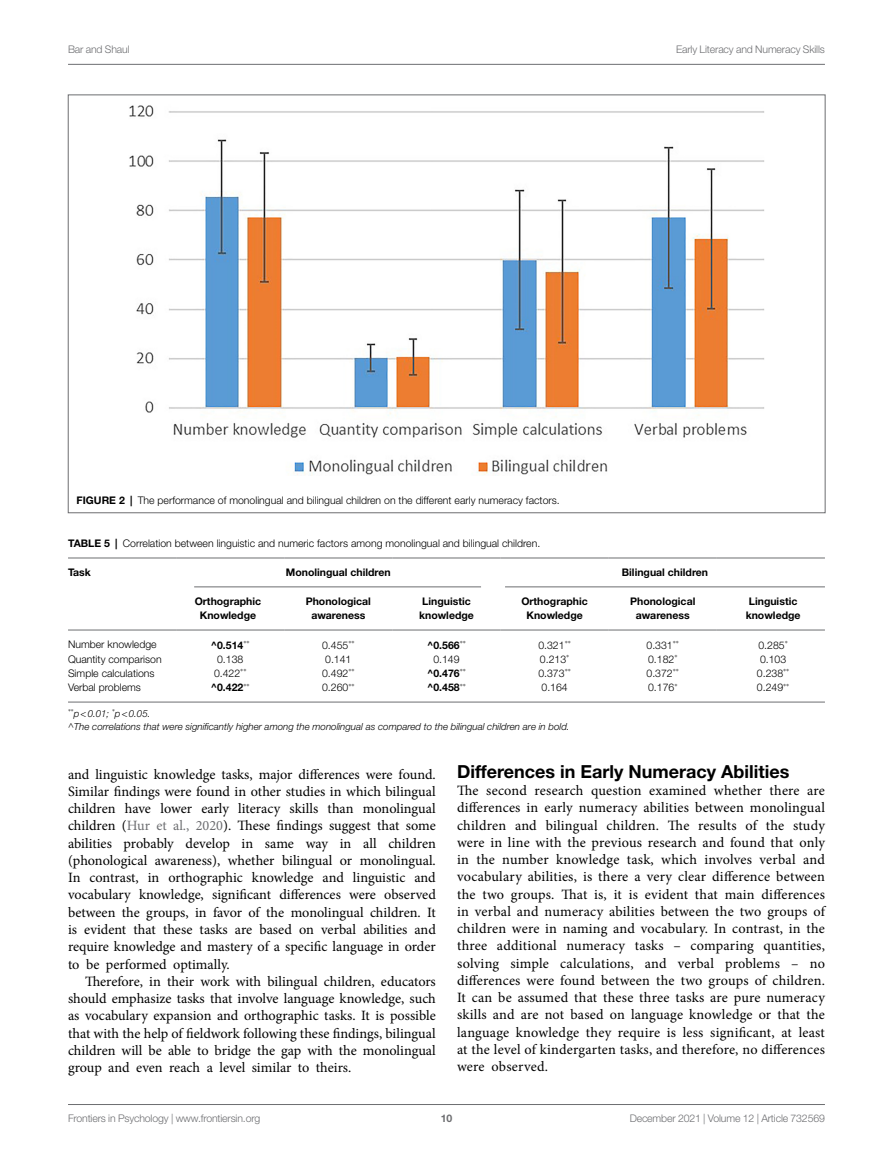
<style>
.page{position:relative;width:893px;height:1170px;background:#fff}
.page>*{position:absolute;margin:0;border:0;box-sizing:border-box;transform-origin:0 0}
.HEAD_2{font:700 18px "Helvetica Neue LT Std";color:#000}
.TEXT{font:14.25px/17.2px "Minion Pro";color:#000;text-align:justify}
.TEXT_FLUSH{font:14.25px/17.2px "Minion Pro";letter-spacing:.015em;color:#000;text-align:justify}
.TB_TX{font:300 10.5px "Helvetica Neue LT Std";color:#000}
.TB_CH{font:700 10.5px/14.2px "Helvetica Neue LT Std";color:#000;text-align:center}
.t1{font:300 10.5px "Helvetica Neue LT Std";letter-spacing:-.015em;color:#6d6e71}
.FIG_LEG{font:300 10.5px "Helvetica Neue LT Std";color:#000}
.TT_NO_RULE{font:300 10.5px "Helvetica Neue LT Std";color:#000}
.TB_TX-2{font:700 10.5px "Helvetica Neue LT Std";color:#000}
.TB_STH{font:700 10.5px "Helvetica Neue LT Std";color:#000}
.t2{font:700 10.5px "Helvetica Neue LT Std";color:#6d6e71}
.TFN_Continued{font:italic 300 9.75px "Helvetica Neue LT Std";color:#000}
.TFN{font:italic 300 9.75px "Helvetica Neue LT Std";color:#000}
.s1{font-weight:700}
.s2{color:#6d6e71}
</style>
<div class="page">
<hr style="left:68px;top:64px;width:757px;height:1px;background:#6d6e71">
<hr style="left:68px;top:1104px;width:757px;height:1px;background:#6d6e71">
<img style="left:129px;top:105px;width:636px;height:370px">
<hr style="left:68px;top:701px;width:757px;height:1px;background:#6d6e71">
<hr style="left:176px;top:557px;width:108px;height:1px;background:#6d6e71">
<hr style="left:284px;top:557px;width:108px;height:1px;background:#6d6e71">
<hr style="left:392px;top:557px;width:109px;height:1px;background:#6d6e71">
<hr style="left:501px;top:557px;width:108px;height:1px;background:#6d6e71">
<hr style="left:609px;top:557px;width:108px;height:1px;background:#6d6e71">
<hr style="left:717px;top:557px;width:108px;height:1px;background:#6d6e71">
<hr style="left:68px;top:557px;width:108px;height:1px;background:#6d6e71">
<hr style="left:68px;top:629px;width:108px;height:1px;background:#6d6e71">
<hr style="left:284px;top:629px;width:108px;height:1px;background:#6d6e71">
<hr style="left:392px;top:629px;width:109px;height:1px;background:#6d6e71">
<hr style="left:501px;top:629px;width:108px;height:1px;background:#6d6e71">
<hr style="left:609px;top:629px;width:108px;height:1px;background:#6d6e71">
<hr style="left:717px;top:629px;width:108px;height:1px;background:#6d6e71">
<hr style="left:176px;top:629px;width:108px;height:1px;background:#6d6e71">
<hr style="left:194px;top:586px;width:287px;height:1px;background:#6d6e71">
<hr style="left:505px;top:586px;width:320px;height:1px;background:#6d6e71">
<p class="t1" style="left:68px;top:42px;width:63px">Bar and Shaul</p>
<p class="t1" style="left:676px;top:42px;width:150px">Early Literacy and Numeracy Skills</p>
<p class="FIG_LEG" style="left:77px;top:494px;width:485px"><span class="s1">FIGURE 2 |</span> The performance of monolingual and bilingual children on the different early numeracy factors.</p>
<p class="TT_NO_RULE" style="left:68px;top:537px;width:474px"><span class="s1">TABLE 5 |</span> Correlation between linguistic and numeric factors among monolingual and bilingual children.</p>
<p class="TB_CH" style="left:68px;top:565px;width:24px">Task</p>
<p class="TB_STH" style="left:286px;top:566px;width:106px">Monolingual children</p>
<p class="TB_STH" style="left:622px;top:566px;width:88px">Bilingual children</p>
<p class="TB_CH" style="left:195px;top:594px;width:68px">Orthographic<br>Knowledge</p>
<p class="TB_CH" style="left:306px;top:594px;width:67px">Phonological awareness</p>
<p class="TB_CH" style="left:419px;top:594px;width:56px;text-align:left">Linguistic knowledge</p>
<p class="TB_CH" style="left:521px;top:594px;width:68px">Orthographic<br>Knowledge</p>
<p class="TB_CH" style="left:630px;top:594px;width:67px">Phonological awareness</p>
<p class="TB_CH" style="left:746px;top:594px;width:56px;text-align:left">Linguistic knowledge</p>
<p class="TB_TX" style="left:68px;top:638px;width:90px">Number knowledge</p>
<p class="TB_TX-2" style="left:211px;top:638px;width:40px">^0.514<sup>**</sup></p>
<p class="TB_TX" style="left:322px;top:638px;width:34px">0.455<sup>**</sup></p>
<p class="TB_TX-2" style="left:427px;top:638px;width:40px">^0.566<sup>**</sup></p>
<p class="TB_TX" style="left:538px;top:638px;width:34px">0.321<sup>**</sup></p>
<p class="TB_TX" style="left:646px;top:638px;width:34px">0.331<sup>**</sup></p>
<p class="TB_TX" style="left:758px;top:638px;width:31px">0.285<sup>*</sup></p>
<p class="TB_TX" style="left:68px;top:652px;width:95px">Quantity comparison</p>
<p class="TB_TX" style="left:217px;top:652px;width:28px">0.138</p>
<p class="TB_TX" style="left:325px;top:652px;width:28px">0.141</p>
<p class="TB_TX" style="left:433px;top:652px;width:28px">0.149</p>
<p class="TB_TX" style="left:540px;top:652px;width:31px">0.213<sup>*</sup></p>
<p class="TB_TX" style="left:648px;top:652px;width:31px">0.182<sup>*</sup></p>
<p class="TB_TX" style="left:760px;top:652px;width:28px">0.103</p>
<p class="TB_TX" style="left:68px;top:667px;width:88px">Simple calculations</p>
<p class="TB_TX" style="left:214px;top:667px;width:34px">0.422<sup>**</sup></p>
<p class="TB_TX" style="left:322px;top:667px;width:34px">0.492<sup>**</sup></p>
<p class="TB_TX-2" style="left:427px;top:666px;width:40px">^0.476<sup>**</sup></p>
<p class="TB_TX" style="left:538px;top:667px;width:34px">0.373<sup>**</sup></p>
<p class="TB_TX" style="left:646px;top:667px;width:34px">0.372<sup>**</sup></p>
<p class="TB_TX" style="left:757px;top:667px;width:34px">0.238<sup>**</sup></p>
<p class="TB_TX" style="left:68px;top:681px;width:74px">Verbal problems</p>
<p class="TB_TX-2" style="left:211px;top:681px;width:40px">^0.422<sup>**</sup></p>
<p class="TB_TX" style="left:322px;top:681px;width:34px">0.260<sup>**</sup></p>
<p class="TB_TX-2" style="left:427px;top:681px;width:40px">^0.458<sup>**</sup></p>
<p class="TB_TX" style="left:541px;top:681px;width:28px">0.164</p>
<p class="TB_TX" style="left:648px;top:681px;width:31px">0.176<sup>*</sup></p>
<p class="TB_TX" style="left:757px;top:681px;width:34px">0.249<sup>**</sup></p>
<p class="TFN" style="left:68px;top:707px;width:84px"><sup>**</sup>p&lt;0.01; <sup>*</sup>p&lt;0.05.</p>
<p class="TFN_Continued" style="left:68px;top:721px;width:503px">^The correlations that were significantly higher among the monolingual as compared to the bilingual children are in bold.</p>
<p class="TEXT" style="left:68px;top:765px;width:369px">and linguistic knowledge tasks, major differences were found.<br>Similar findings were found in other studies in which bilingual children have lower early literacy skills than monolingual children (<span class="s2">Hur et al., 2020</span>). These findings suggest that some abilities probably develop in same way in all children (phonological awareness), whether bilingual or monolingual.<br>In contrast, in orthographic knowledge and linguistic and vocabulary knowledge, significant differences were observed between the groups, in favor of the monolingual children. It is evident that these tasks are based on verbal abilities and require knowledge and mastery of a specific language in order to be performed optimally.</p>
<p class="TEXT" style="left:68px;top:972px;width:369px;text-indent:17px">Therefore, in their work with bilingual children, educators should emphasize tasks that involve language knowledge, such as vocabulary expansion and orthographic tasks. It is possible that with the help of fieldwork following these findings, bilingual children will be able to bridge the gap with the monolingual group and even reach a level similar to theirs.</p>
<p class="HEAD_2" style="left:457px;top:760px;width:334px">Differences in Early Numeracy Abilities</p>
<p class="TEXT_FLUSH" style="left:457px;top:781px;width:369px">The second research question examined whether there are differences in early numeracy abilities between monolingual children and bilingual children. The results of the study were in line with the previous research and found that only in the number knowledge task, which involves verbal and vocabulary abilities, is there a very clear difference between the two groups. That is, it is evident that main differences in verbal and numeracy abilities between the two groups of children were in naming and vocabulary. In contrast, in the three additional numeracy tasks – comparing quantities, solving simple calculations, and verbal problems – no differences were found between the two groups of children.<br>It can be assumed that these three tasks are pure numeracy skills and are not based on language knowledge or that the language knowledge they require is less significant, at least at the level of kindergarten tasks, and therefore, no differences were observed.</p>
<p class="t1" style="left:68px;top:1111px;width:194px">Frontiers in Psychology | www.frontiersin.org</p>
<p class="t2" style="left:441px;top:1111px;width:13px">10</p>
<p class="t1" style="left:630px;top:1111px;width:197px">December 2021 | Volume 12 | Article 732569</p>
</div>
